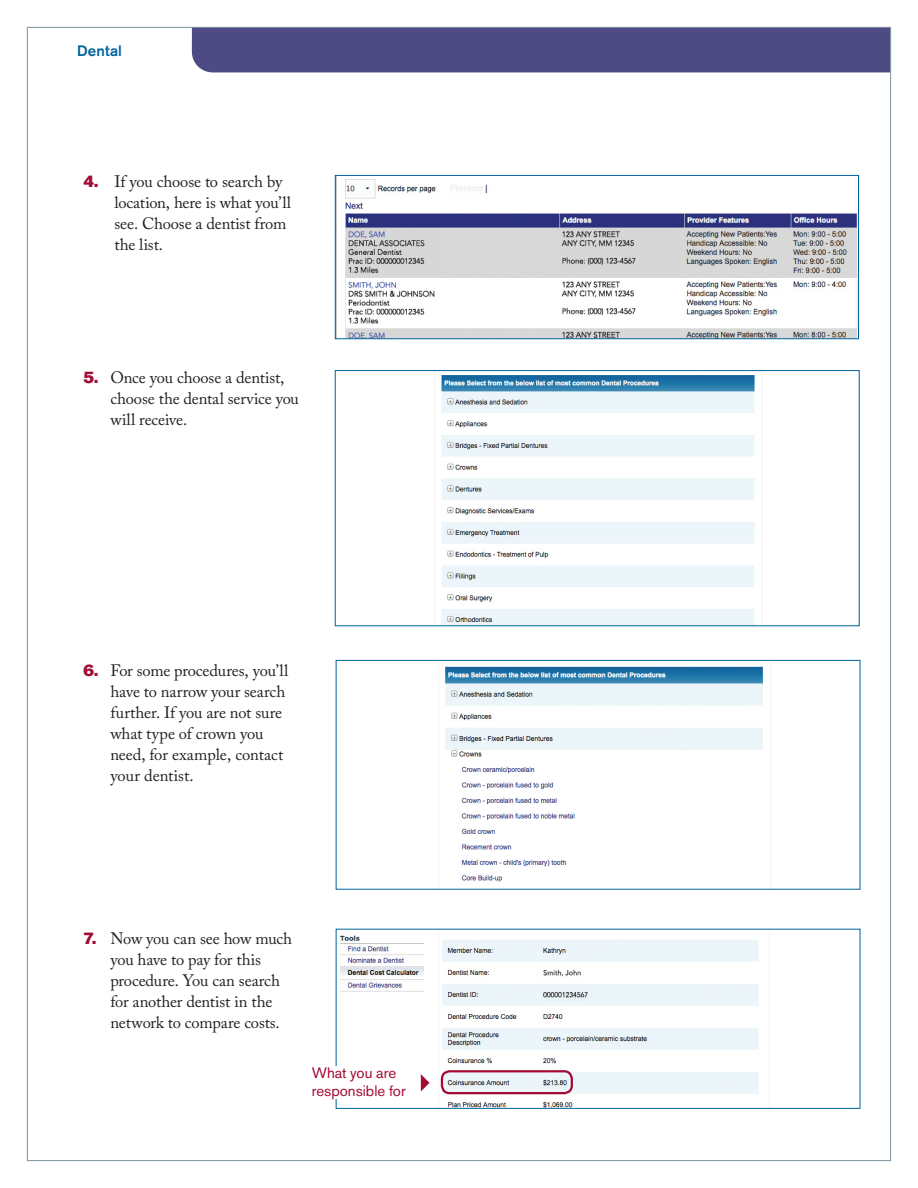
<style>
.page{position:relative;width:918px;height:1188px;background:#fff}
.page>*{position:absolute;margin:0;border:0;box-sizing:border-box;transform-origin:0 0}
.t1{font:16.5px/21px "Adobe Caslon Pro";letter-spacing:-.01em;color:#231f20}
.t2{font:15px/18px "Akzidenz Grotesk BE";color:#a30a34}
.t3{font:500 15px "Akzidenz Grotesk BE";letter-spacing:.01em;color:#00649e}
.s1{font-family:"Akzidenz Grotesk BE Super";color:#a30a34}
</style>
<div class="page">
<img style="left:345px;top:179px;width:512px;height:158px">
<div style="left:335px;top:175px;width:524px;height:164px;border:1px solid #00649e"></div>
<div style="left:192px;top:29px;width:697px;height:43px;background:#4d4a84"></div>
<img style="left:434px;top:372px;width:321px;height:252px">
<div style="left:335px;top:370px;width:525px;height:256px;border:1px solid #00649e"></div>
<img style="left:438px;top:662px;width:333px;height:226px">
<div style="left:336px;top:660px;width:524px;height:230px;border:1px solid #00649e"></div>
<img style="left:340px;top:931px;width:430px;height:176px">
<div style="left:336px;top:929px;width:524px;height:180px;border:1px solid #00649e"></div>
<div style="left:441px;top:1070px;width:132px;height:24px;border:2px solid #a30a34;border-radius:8px"></div>
<div style="left:312px;top:1066px;width:103px;height:33px;background:#fff"></div>
<svg style="left:421px;top:1074px;width:9px;height:18px"></svg>
<p class="t3" style="left:77px;top:41px;width:46px">Dental</p>
<p class="t1" style="left:114px;top:171px;width:178px;text-indent:-31px"><span class="s1">4.</span> If you choose to search by location, here is what you’ll see. Choose a dentist from the list.</p>
<p class="t1" style="left:110px;top:367px;width:190px;text-indent:-27px"><span class="s1">5.</span> Once you choose a dentist, choose the dental service you will receive.</p>
<p class="t1" style="left:110px;top:660px;width:179px;text-indent:-27px"><span class="s1">6.</span> For some procedures, you’ll have to narrow your search further. If you are not sure what type of crown you need, for example, contact your dentist.</p>
<p class="t1" style="left:110px;top:928px;width:183px;text-indent:-27px"><span class="s1">7.</span> Now you can see how much you have to pay for this procedure. You can search for another dentist in the network to compare costs.</p>
<p class="t2" style="left:312px;top:1063px;width:96px">What you are responsible for</p>
</div>
